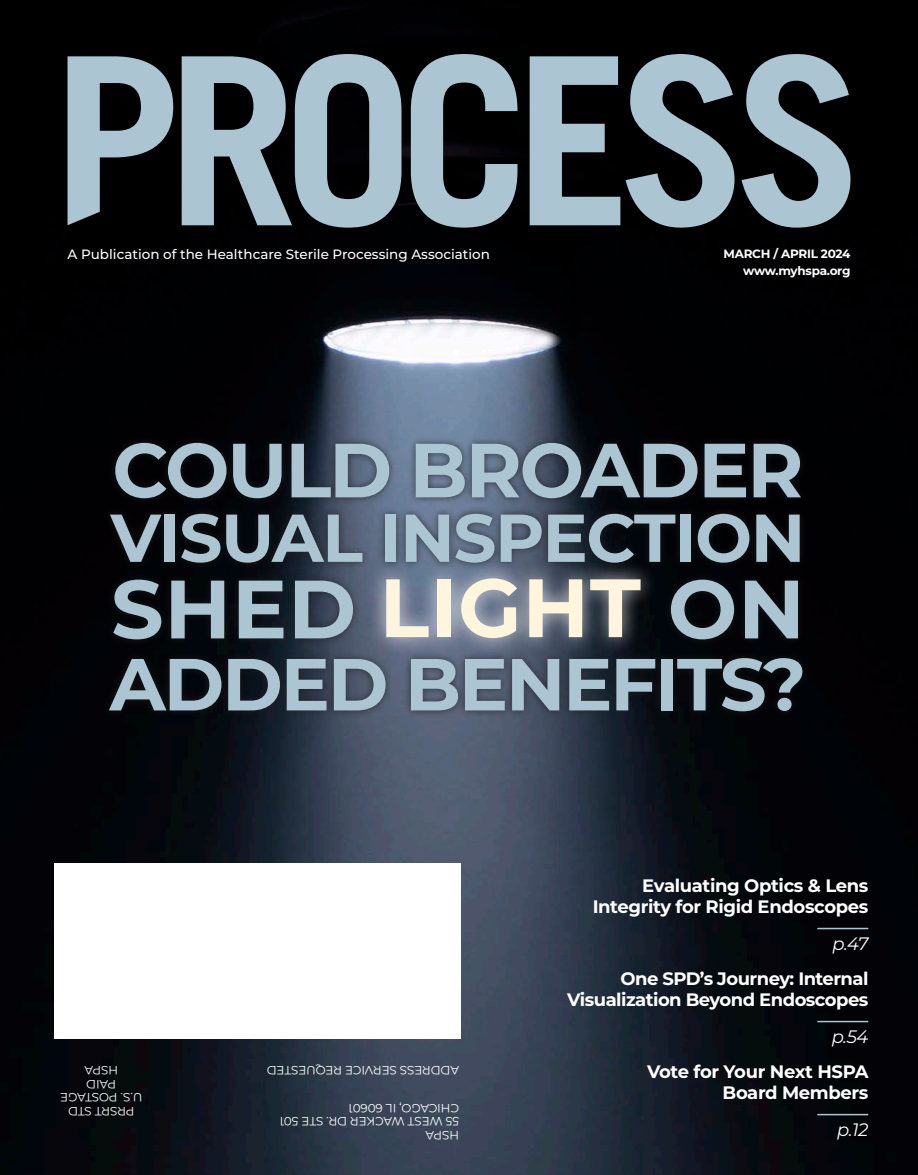
<style>
.page{position:relative;width:918px;height:1175px;background:#fff}
.page>*{position:absolute;margin:0;border:0;box-sizing:border-box;transform-origin:0 0}
.t1{font:700 82.5px "Montserrat";letter-spacing:.01em;color:#abc5d2}
.t2{font:700 76.5px "Montserrat";letter-spacing:-.03em;color:#abc5d2}
.t3{font:700 73.5px "Montserrat";letter-spacing:-.03em;color:#abc5d2}
.t4{font:700 67.5px "Montserrat";letter-spacing:-.02em;color:#abc5d2}
.t5{font:700 18px/21px "Montserrat";letter-spacing:-.025em;color:#fff;text-align:right}
.t6{font:italic 18px "Montserrat";color:#fff}
.t7{font:500 13.5px "Montserrat";color:#fff}
.t8{font:12px "Montserrat";letter-spacing:-.01em;color:#fff}
.t9{font:700 12px/17.4px "Montserrat";letter-spacing:-.02em;color:#fff;text-align:right}
.s1{color:#fef5dc}
</style>
<div class="page">
<img style="left:0;top:0;width:918px;height:1174px">
<div style="left:54px;top:863px;width:406px;height:176px;background:#fff"></div>
<svg style="left:68px;top:56px;width:105px;height:169px;background:#5e6c74"></svg>
<svg style="left:182px;top:54px;width:219px;height:174px;background:#6d7d86"></svg>
<svg style="left:411px;top:54px;width:106px;height:174px;background:#5e6d74"></svg>
<svg style="left:530px;top:56px;width:90px;height:169px;background:#70818a"></svg>
<svg style="left:626px;top:54px;width:109px;height:174px;background:#5d6a72"></svg>
<svg style="left:742px;top:54px;width:109px;height:174px;background:#5d6a72"></svg>
<hr style="left:818px;top:927px;width:50px;height:2px;background:#abc5d2">
<hr style="left:818px;top:1020px;width:50px;height:2px;background:#abc5d2">
<hr style="left:818px;top:1113px;width:50px;height:2px;background:#abc5d2">
<div style="left:102px;top:435px;width:708px;height:284px;background:#231f20;opacity:.75"></div>
<div style="left:368px;top:560px;width:291px;height:97px;background:#fff;opacity:.75"></div>
<p class="t7" style="left:68px;top:245px;width:424px">A Publication of the Healthcare Sterile Processing Association</p>
<p class="t9" style="left:724px;top:244px;width:128px">MARCH / APRIL 2024 www.myhspa.org</p>
<p class="t2" style="left:112px;top:415px;width:693px">COULD BROADER</p>
<p class="t4" style="left:111px;top:489px;width:696px">VISUAL INSPECTION</p>
<p class="t1" style="left:111px;top:549px;width:695px">SHED <span class="s1">LIGHT</span> ON</p>
<p class="t3" style="left:110px;top:631px;width:698px">ADDED BENEFITS?</p>
<p class="t8" style="left:118px;top:1078px;width:35px;rotate:-180deg">HSPA</p>
<p class="t8" style="left:116px;top:1092px;width:31px;rotate:-180deg">PAID</p>
<p class="t8" style="left:142px;top:1105px;width:84px;rotate:-180deg">U.S. POSTAGE</p>
<p class="t8" style="left:134px;top:1119px;width:68px;rotate:-180deg">PRSRT STD</p>
<p class="t8" style="left:459px;top:1078px;width:194px;rotate:-180deg">ADDRESS SERVICE REQUESTED</p>
<p class="t8" style="left:459px;top:1116px;width:112px;rotate:-180deg">CHICAGO, IL 60601</p>
<p class="t8" style="left:459px;top:1129px;width:181px;rotate:-180deg">55 WEST WACKER DR. STE 501</p>
<p class="t8" style="left:459px;top:1143px;width:35px;rotate:-180deg">HSPA</p>
<p class="t5" style="left:593px;top:874px;width:277px">Evaluating Optics &amp; Lens<br>Integrity for Rigid Endoscopes</p>
<p class="t6" style="left:832px;top:931px;width:38px">p.47</p>
<p class="t5" style="left:567px;top:967px;width:303px">One SPD’s Journey: Internal<br>Visualization Beyond Endoscopes</p>
<p class="t6" style="left:832px;top:1024px;width:38px">p.54</p>
<p class="t5" style="left:647px;top:1060px;width:223px">Vote for Your Next HSPA<br>Board Members</p>
<p class="t6" style="left:837px;top:1117px;width:33px">p.12</p>
</div>
